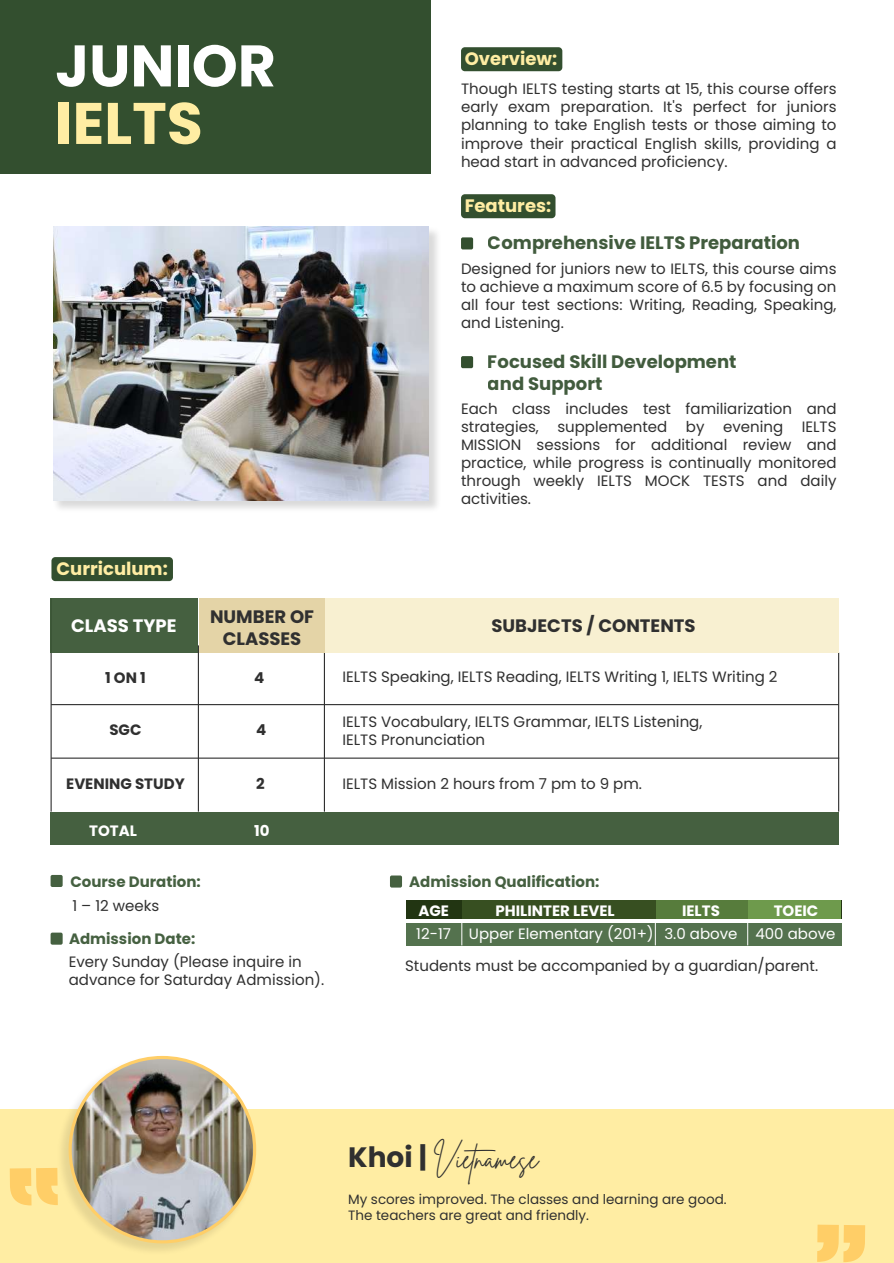
<style>
.page{position:relative;width:894px;height:1263px;background:#fff}
.page>*{position:absolute;margin:0;border:0;box-sizing:border-box;transform-origin:0 0}
.t1{font:700 58.5px "Poppins";color:#fff}
.t2{font:700 58.5px "Poppins";color:#ffeda3}
.t3{font:28.05px "Brittany Signature";color:#303030}
.t4{font:700 18px/21.6px "Poppins";color:#334f2f}
.t5{font:700 18px/21.6px "Poppins";color:#303030;text-align:center}
.t6{font:700 18px "Poppins";color:#ffeda3}
.t7{font:700 18px "Poppins";color:#fff}
.t8{font:15px/18px "Poppins";color:#303030;text-align:justify}
.t9{font:700 15px "Poppins";color:#375432}
.t10{font:15px "Poppins";color:#fff}
.t11{font:700 15px "Poppins";color:#fff}
.t12{font:700 15px "Poppins";color:#303030}
.t13{font:13.5px/16.2px "Poppins";color:#303030}
.s1{font-family:"Poppins";font-weight:700}
</style>
<div class="page">
<hr style="left:198px;top:645px;width:1px;height:166px;background:#303030">
<hr style="left:51px;top:598px;width:1px;height:213px;background:#303030">
<hr style="left:324px;top:645px;width:1px;height:166px;background:#303030">
<hr style="left:837px;top:652px;width:1px;height:159px;background:#303030">
<div style="left:51px;top:557px;width:122px;height:24px;background:#334f2f;border-radius:4px"></div>
<div style="left:51px;top:811px;width:787px;height:33px;background:#456040"></div>
<hr style="left:51px;top:704px;width:787px;height:1px;background:#303030">
<hr style="left:51px;top:757px;width:787px;height:1px;background:#303030">
<div style="left:324px;top:598px;width:514px;height:54px;background:#f8f0d1"></div>
<div style="left:199px;top:598px;width:125px;height:54px;background:#e4d4a7"></div>
<div style="left:51px;top:598px;width:147px;height:54px;background:#456040"></div>
<div style="left:461px;top:194px;width:94px;height:24px;background:#334f2f;border-radius:4px"></div>
<div style="left:461px;top:47px;width:101px;height:24px;background:#334f2f;border-radius:4px"></div>
<div style="left:461px;top:237px;width:12px;height:12px;background:#334f2f;border-radius:2px"></div>
<div style="left:461px;top:356px;width:12px;height:12px;background:#334f2f;border-radius:2px"></div>
<img style="left:53px;top:226px;width:385px;height:283px">
<img style="left:53px;top:227px;width:375px;height:273px">
<div style="left:0;top:0;width:430px;height:174px;background:#334f2f"></div>
<div style="left:405px;top:900px;width:435px;height:19px;background:#223512"></div>
<div style="left:747px;top:900px;width:93px;height:19px;background:#6e9a4c"></div>
<div style="left:655px;top:900px;width:92px;height:19px;background:#577c3c"></div>
<div style="left:461px;top:900px;width:194px;height:19px;background:#374f21"></div>
<div style="left:405px;top:922px;width:435px;height:23px;background:#54724e"></div>
<div style="left:51px;top:932px;width:12px;height:12px;background:#456040;border-radius:2px"></div>
<div style="left:390px;top:875px;width:12px;height:12px;background:#456040;border-radius:2px"></div>
<div style="left:51px;top:875px;width:12px;height:12px;background:#456040;border-radius:2px"></div>
<svg style="left:461px;top:922px;width:1px;height:23px"></svg>
<svg style="left:654px;top:922px;width:1px;height:23px"></svg>
<svg style="left:747px;top:922px;width:1px;height:23px"></svg>
<div style="left:0;top:1109px;width:893px;height:154px;background:#ffeda3"></div>
<img style="left:62px;top:1055px;width:195px;height:196px">
<svg style="left:69px;top:1056px;width:187px;height:187px;fill:#ffce67"></svg>
<img style="left:72px;top:1059px;width:181px;height:181px;border-radius:91px">
<svg style="left:817px;top:1224px;width:47px;height:38px"></svg>
<svg style="left:10px;top:1168px;width:48px;height:37px"></svg>
<h1 class="t1" style="left:55px;top:32px;width:222px">JUNIOR</h1>
<h1 class="t2" style="left:55px;top:89px;width:149px">IELTS</h1>
<p class="t6" style="left:56px;top:558px;width:113px">Curriculum:</p>
<p class="t6" style="left:464px;top:48px;width:94px">Overview:</p>
<p class="t8" style="left:461px;top:80px;width:377px">Though IELTS testing starts at 15, this course offers early exam preparation. It's perfect for juniors planning to take English tests or those aiming to improve their practical English skills, providing a head start in advanced proficiency.</p>
<p class="t6" style="left:464px;top:195px;width:88px">Features:</p>
<p class="t4" style="left:487px;top:232px;width:313px">Comprehensive IELTS Preparation</p>
<p class="t8" style="left:461px;top:260px;width:377px">Designed for juniors new to IELTS, this course aims to achieve a maximum score of 6.5 by focusing on all four test sections: Writing, Reading, Speaking, and Listening.</p>
<p class="t4" style="left:487px;top:351px;width:250px">Focused Skill Development and Support</p>
<p class="t8" style="left:461px;top:400px;width:377px">Each class includes test familiarization and strategies, supplemented by evening IELTS MISSION sessions for additional review and practice, while progress is continually monitored through weekly IELTS MOCK TESTS and daily activities.</p>
<p class="t7" style="left:71px;top:615px;width:107px">CLASS TYPE</p>
<p class="t5" style="left:210px;top:606px;width:105px">NUMBER OF<br>CLASSES</p>
<p class="t5" style="left:491px;top:614px;width:205px">SUBJECTS / CONTENTS</p>
<p class="t12" style="left:105px;top:668px;width:42px">1 ON 1</p>
<p class="t12" style="left:254px;top:668px;width:12px">4</p>
<p class="t12" style="left:109px;top:721px;width:34px">SGC</p>
<p class="t12" style="left:256px;top:721px;width:12px">4</p>
<p class="t12" style="left:66px;top:774px;width:120px">EVENING STUDY</p>
<p class="t12" style="left:256px;top:774px;width:10px">2</p>
<p class="t11" style="left:89px;top:822px;width:49px">TOTAL</p>
<p class="t11" style="left:254px;top:822px;width:17px">10</p>
<p class="t9" style="left:70px;top:872px;width:132px">Course Duration:</p>
<p class="t8" style="left:72px;top:897px;width:88px">1 – 12 weeks</p>
<p class="t9" style="left:69px;top:930px;width:128px">Admission Date:</p>
<p class="t8" style="left:342px;top:667px;width:436px">IELTS Speaking, IELTS Reading, IELTS Writing 1, IELTS Writing 2</p>
<p class="t8" style="left:342px;top:713px;width:361px">IELTS Vocabulary, IELTS Grammar, IELTS Listening,<br>IELTS Pronunciation</p>
<p class="t8" style="left:342px;top:774px;width:301px">IELTS Mission 2 hours from 7 pm to 9 pm.</p>
<p class="t9" style="left:409px;top:872px;width:192px">Admission Qualification:</p>
<p class="t10" style="left:416px;top:925px;width:36px">12-17</p>
<p class="t11" style="left:495px;top:901px;width:121px">PHILINTER LEVEL</p>
<p class="t11" style="left:681px;top:901px;width:39px">IELTS</p>
<p class="t11" style="left:773px;top:901px;width:46px">TOEIC</p>
<p class="t10" style="left:468px;top:925px;width:368px">Upper Elementary (201+) 3.0 above 400 above</p>
<p class="t11" style="left:418px;top:901px;width:32px">AGE</p>
<p class="t8" style="left:69px;top:953px;width:257px">Every Sunday (Please inquire in advance for Saturday Admission).</p>
<p class="t8" style="left:405px;top:957px;width:414px">Students must be accompanied by a guardian/parent.</p>
<h2 class="t3" style="left:348px;top:1141px;width:192px"><span class="s1">Khoi |</span> Vietnamese</h2>
<p class="t13" style="left:348px;top:1191px;width:380px">My scores improved. The classes and learning are good.<br>The teachers are great and friendly.</p>
</div>
